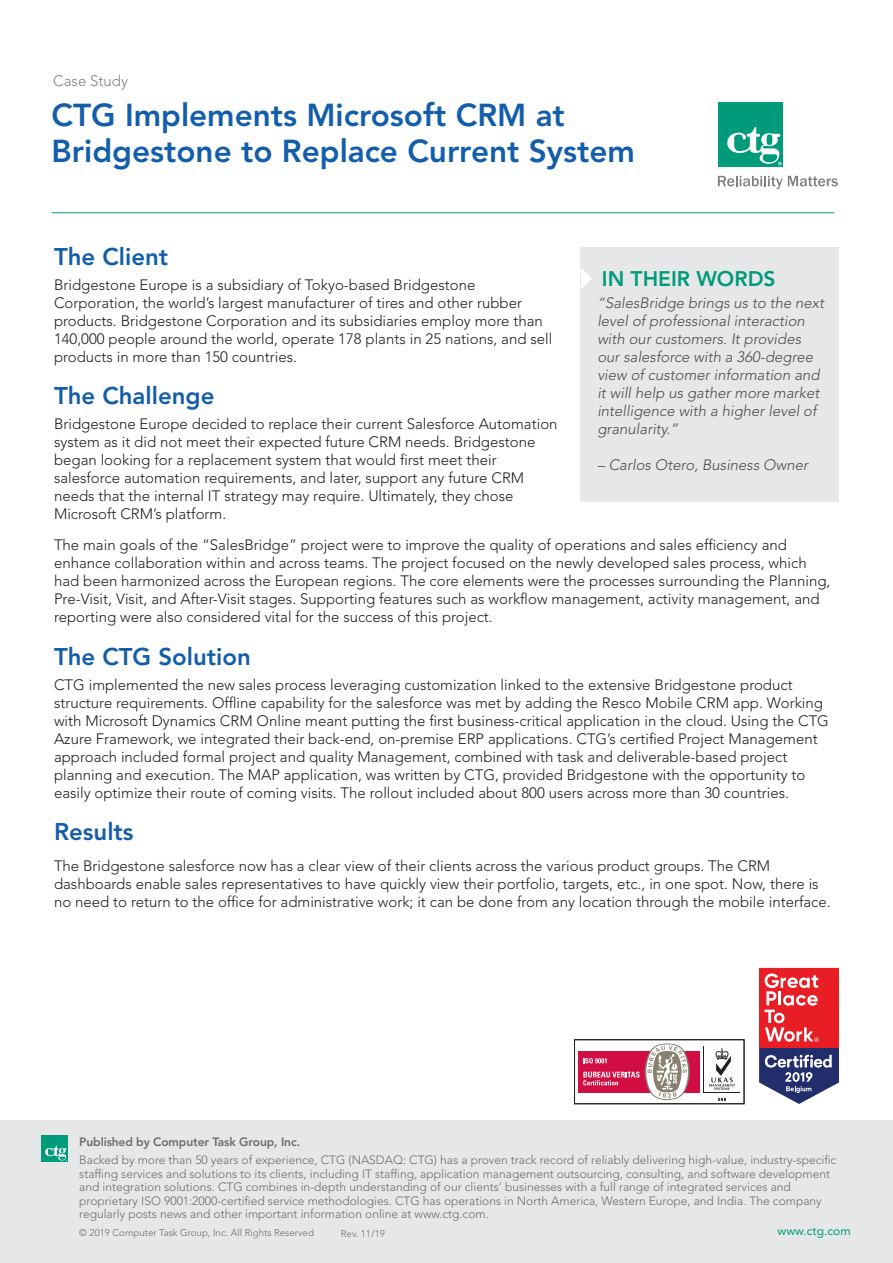
<style>
.page{position:relative;width:893px;height:1263px;background:#fff}
.page>*{position:absolute;margin:0;border:0;box-sizing:border-box;transform-origin:0 0}
.t1{font:800 31.5px/36px "Avenir LT Std";color:#135eab}
.Header_1{font:800 24px "Avenir LT Std";color:#135eab}
.Body_Copy{font:800 24px "Avenir LT Std";color:#135eab}
.Sidebar_title{font:800 21px "Avenir LT Std";color:#009b7a}
.Body_Copy-2{font:300 15px/18px "Avenir LT Std";color:#231f20}
.Siidebar_body_copy{font:italic 300 15px/18px "Avenir LT Std";color:#4b4c4d}
.Volume_Issue_Number{font:300 15px "Avenir LT Std";color:#7f7e81}
.Boilerplate{font:300 12px/13.5px "Avenir LT Std";color:#6c6d70}
.Boilerplate_Bold{font:800 12px "Avenir LT Std";letter-spacing:-.01em;color:#6c6d70}
.url{font:12px "Avenir LT Std";color:#009b7a}
.Boilerplate-2{font:300 9.75px "Avenir LT Std";color:#6c6d70}
.Legal_line{font:300 9.75px "Avenir LT Std";color:#6c6d70}
</style>
<div class="page">
<div style="left:718px;top:102px;width:65px;height:65px;background:#009b7a"></div>
<svg style="left:727px;top:127px;width:55px;height:38px"></svg>
<svg style="left:718px;top:176px;width:120px;height:13px"></svg>
<div style="left:581px;top:247px;width:258px;height:255px;background:#e6e7e9"></div>
<svg style="left:581px;top:268px;width:11px;height:21px"></svg>
<div style="left:579px;top:1051px;width:121px;height:41px;background:#d20d44"></div>
<div style="left:574px;top:1039px;width:170px;height:65px;border:1px solid #231f20"></div>
<svg style="left:718px;top:1098px;width:8px;height:3px"></svg>
<svg style="left:583px;top:1043px;width:107px;height:57px"></svg>
<svg style="left:709px;top:1048px;width:26px;height:42px"></svg>
<svg style="left:759px;top:968px;width:80px;height:136px"></svg>
<div style="left:0;top:1121px;width:893px;height:142px;background:#e6e7e9"></div>
<div style="left:41px;top:1135px;width:27px;height:26px;background:#009b7a"></div>
<svg style="left:45px;top:1145px;width:22px;height:16px"></svg>
<hr style="left:52px;top:212px;width:782px;height:1px;background:#009b7a">
<p class="Volume_Issue_Number" style="left:53px;top:72px;width:76px">Case Study</p>
<p class="t1" style="left:52px;top:97px;width:585px">CTG Implements Microsoft CRM at<br>Bridgestone to Replace Current System</p>
<p class="Header_1" style="left:54px;top:243px;width:116px">The Client</p>
<p class="Body_Copy-2" style="left:54px;top:276px;width:500px">Bridgestone Europe is a subsidiary of Tokyo-based Bridgestone Corporation, the world’s largest manufacturer of tires and other rubber products. Bridgestone Corporation and its subsidiaries employ more than 140,000 people around the world, operate 178 plants in 25 nations, and sell products in more than 150 countries.</p>
<p class="Header_1" style="left:54px;top:382px;width:162px">The Challenge</p>
<p class="Body_Copy-2" style="left:54px;top:415px;width:505px">Bridgestone Europe decided to replace their current Salesforce Automation system as it did not meet their expected future CRM needs. Bridgestone began looking for a replacement system that would first meet their salesforce automation requirements, and later, support any future CRM needs that the internal IT strategy may require. Ultimately, they chose Microsoft CRM’s platform.</p>
<p class="Body_Copy-2" style="left:54px;top:536px;width:778px">The main goals of the “SalesBridge” project were to improve the quality of operations and sales efficiency and enhance collaboration within and across teams. The project focused on the newly developed sales process, which had been harmonized across the European regions. The core elements were the processes surrounding the Planning, Pre-Visit, Visit, and After-Visit stages. Supporting features such as workflow management, activity management, and reporting were also considered vital for the success of this project.</p>
<p class="Header_1" style="left:54px;top:642px;width:198px">The CTG Solution</p>
<p class="Body_Copy-2" style="left:54px;top:675px;width:776px">CTG implemented the new sales process leveraging customization linked to the extensive Bridgestone product structure requirements. Offline capability for the salesforce was met by adding the Resco Mobile CRM app. Working with Microsoft Dynamics CRM Online meant putting the first business-critical application in the cloud. Using the CTG Azure Framework, we integrated their back-end, on-premise ERP applications. CTG’s certified Project Management approach included formal project and quality Management, combined with task and deliverable-based project planning and execution. The MAP application, was written by CTG, provided Bridgestone with the opportunity to easily optimize their route of coming visits. The rollout included about 800 users across more than 30 countries.</p>
<p class="Body_Copy" style="left:54px;top:817px;width:81px">Results</p>
<p class="Body_Copy-2" style="left:54px;top:857px;width:778px">The Bridgestone salesforce now has a clear view of their clients across the various product groups. The CRM dashboards enable sales representatives to have quickly view their portfolio, targets, etc., in one spot. Now, there is no need to return to the office for administrative work; it can be done from any location through the mobile interface.</p>
<p class="Sidebar_title" style="left:602px;top:266px;width:175px">IN THEIR WORDS</p>
<p class="Siidebar_body_copy" style="left:597px;top:294px;width:228px">“SalesBridge brings us to the next level of professional interaction with our customers. It provides our salesforce with a 360-degree view of customer information and it will help us gather more market intelligence with a higher level of granularity.”</p>
<p class="Siidebar_body_copy" style="left:597px;top:456px;width:212px">– Carlos Otero, Business Owner</p>
<p class="Boilerplate_Bold" style="left:79px;top:1135px;width:223px">Published by Computer Task Group, Inc.</p>
<p class="Boilerplate" style="left:79px;top:1153px;width:759px">Backed by more than 50 years of experience, CTG (NASDAQ: CTG) has a proven track record of reliably delivering high-value, industry-specific staffing services and solutions to its clients, including IT staffing, application management outsourcing, consulting, and software development and integration solutions. CTG combines in-depth understanding of our clients’ businesses with a full range of integrated services and proprietary ISO 9001:2000-certified service methodologies. CTG has operations in North America, Western Europe, and India. The company regularly posts news and other important information online at www.ctg.com.</p>
<p class="Boilerplate-2" style="left:79px;top:1227px;width:236px">© 2019 Computer Task Group, Inc. All Rights Reserved</p>
<p class="Legal_line" style="left:341px;top:1228px;width:45px">Rev. 11/19</p>
<p class="url" style="left:777px;top:1224px;width:75px">www.ctg.com</p>
</div>
